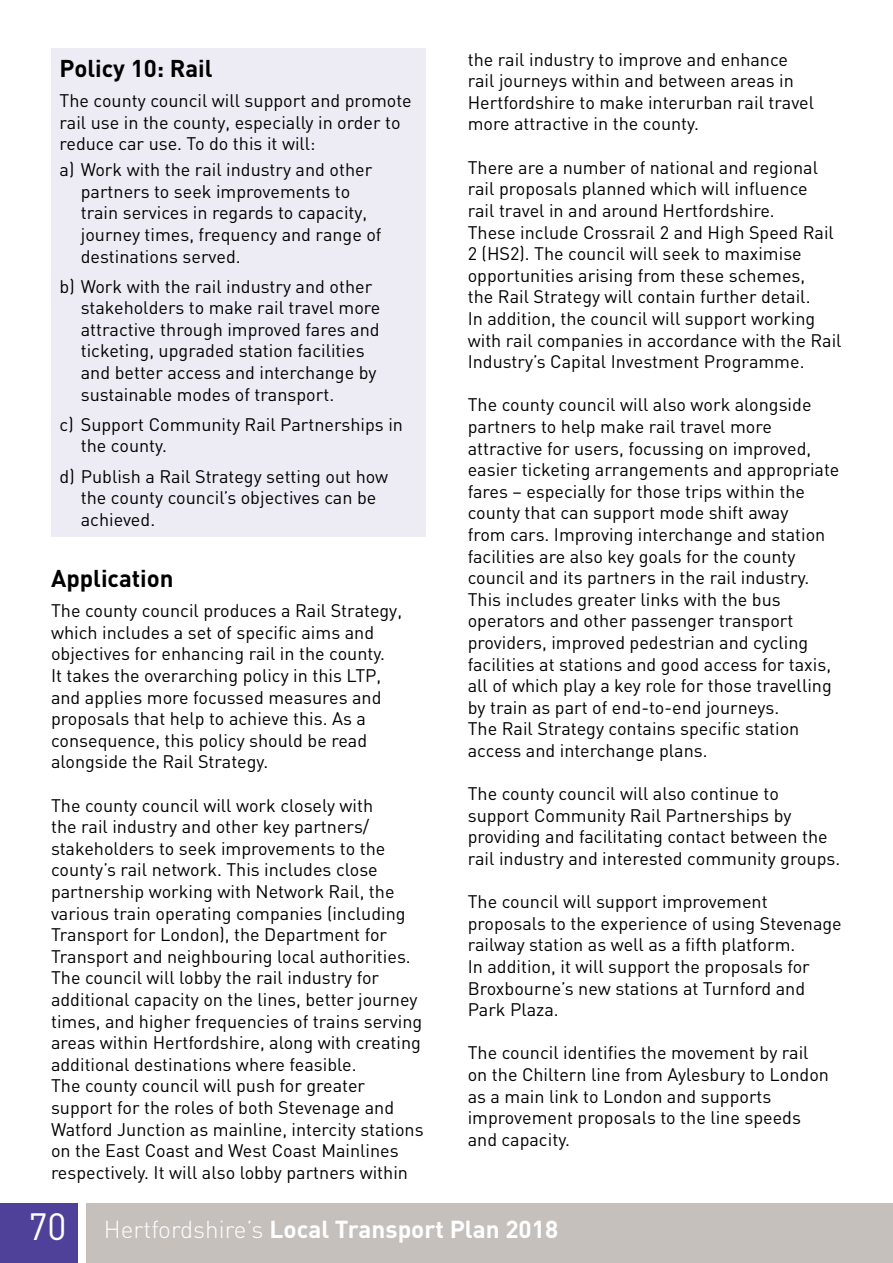
<style>
.page{position:relative;width:893px;height:1263px;background:#fff}
.page>*{position:absolute;margin:0;border:0;box-sizing:border-box;transform-origin:0 0}
.t1{font:700 24.3px "DIN";color:#fff}
.sub_header{font:700 24px "DIN";color:#000}
.t2{font:18px/21.6px "DIN";color:#000}
.s1{font-weight:400;font-size:37.5px}
.s2{font-weight:300}
</style>
<div class="page">
<div style="left:0;top:1203px;width:78px;height:60px;background:#4f4199"></div>
<div style="left:86px;top:1203px;width:807px;height:60px;background:#c5c0bc"></div>
<div style="left:51px;top:49px;width:374px;height:488px;background:#edecf5"></div>
<h2 class="sub_header" style="left:60px;top:53px;width:155px">Policy 10: Rail</h2>
<p class="t2" style="left:60px;top:89px;width:354px">The county council will support and promote rail use in the county, especially in order to reduce car use. To do this it will:</p>
<p class="t2" style="left:81px;top:159px;width:302px;text-indent:-21px">a) Work with the rail industry and other partners to seek improvements to train services in regards to capacity, journey times, frequency and range of destinations served.</p>
<p class="t2" style="left:81px;top:275px;width:301px;text-indent:-21px">b) Work with the rail industry and other stakeholders to make rail travel more attractive through improved fares and ticketing, upgraded station facilities and better access and interchange by sustainable modes of transport.</p>
<p class="t2" style="left:81px;top:413px;width:324px;text-indent:-21px">c) Support Community Rail Partnerships in the county.</p>
<p class="t2" style="left:81px;top:465px;width:309px;text-indent:-21px">d) Publish a Rail Strategy setting out how the county council’s objectives can be achieved.</p>
<h2 class="sub_header" style="left:51px;top:563px;width:124px">Application</h2>
<p class="t2" style="left:51px;top:600px;width:353px">The county council produces a Rail Strategy, which includes a set of specific aims and objectives for enhancing rail in the county.<br>It takes the overarching policy in this LTP, and applies more focussed measures and proposals that help to achieve this. As a consequence, this policy should be read alongside the Rail Strategy.</p>
<p class="t2" style="left:51px;top:794px;width:374px">The county council will work closely with<br>the rail industry and other key partners/ stakeholders to seek improvements to the county’s rail network. This includes close partnership working with Network Rail, the various train operating companies (including Transport for London), the Department for Transport and neighbouring local authorities.<br>The council will lobby the rail industry for additional capacity on the lines, better journey times, and higher frequencies of trains serving areas within Hertfordshire, along with creating additional destinations where feasible.<br>The county council will push for greater support for the roles of both Stevenage and Watford Junction as mainline, intercity stations on the East Coast and West Coast Mainlines respectively. It will also lobby partners within</p>
<p class="t2" style="left:468px;top:48px;width:348px">the rail industry to improve and enhance rail journeys within and between areas in Hertfordshire to make interurban rail travel more attractive in the county.</p>
<p class="t2" style="left:468px;top:156px;width:375px">There are a number of national and regional rail proposals planned which will influence<br>rail travel in and around Hertfordshire.<br>These include Crossrail 2 and High Speed Rail 2 (HS2). The council will seek to maximise opportunities arising from these schemes,<br>the Rail Strategy will contain further detail.<br>In addition, the council will support working with rail companies in accordance with the Rail Industry’s Capital Investment Programme.</p>
<p class="t2" style="left:468px;top:394px;width:373px">The county council will also work alongside partners to help make rail travel more attractive for users, focussing on improved, easier ticketing arrangements and appropriate fares – especially for those trips within the county that can support mode shift away<br>from cars. Improving interchange and station facilities are also key goals for the county council and its partners in the rail industry.<br>This includes greater links with the bus operators and other passenger transport providers, improved pedestrian and cycling facilities at stations and good access for taxis, all of which play a key role for those travelling by train as part of end-to-end journeys.<br>The Rail Strategy contains specific station access and interchange plans.</p>
<p class="t2" style="left:468px;top:782px;width:374px">The county council will also continue to support Community Rail Partnerships by providing and facilitating contact between the rail industry and interested community groups.</p>
<p class="t2" style="left:468px;top:890px;width:376px">The council will support improvement proposals to the experience of using Stevenage railway station as well as a fifth platform.<br>In addition, it will support the proposals for Broxbourne’s new stations at Turnford and Park Plaza.</p>
<p class="t2" style="left:468px;top:1042px;width:363px">The council identifies the movement by rail on the Chiltern line from Aylesbury to London as a main link to London and supports improvement proposals to the line speeds and capacity.</p>
<h1 class="t1" style="left:29px;top:1213px;width:531px"><span class="s1">70</span> <span class="s2">Hertfordshire’s</span> Local Transport Plan 2018</h1>
</div>
